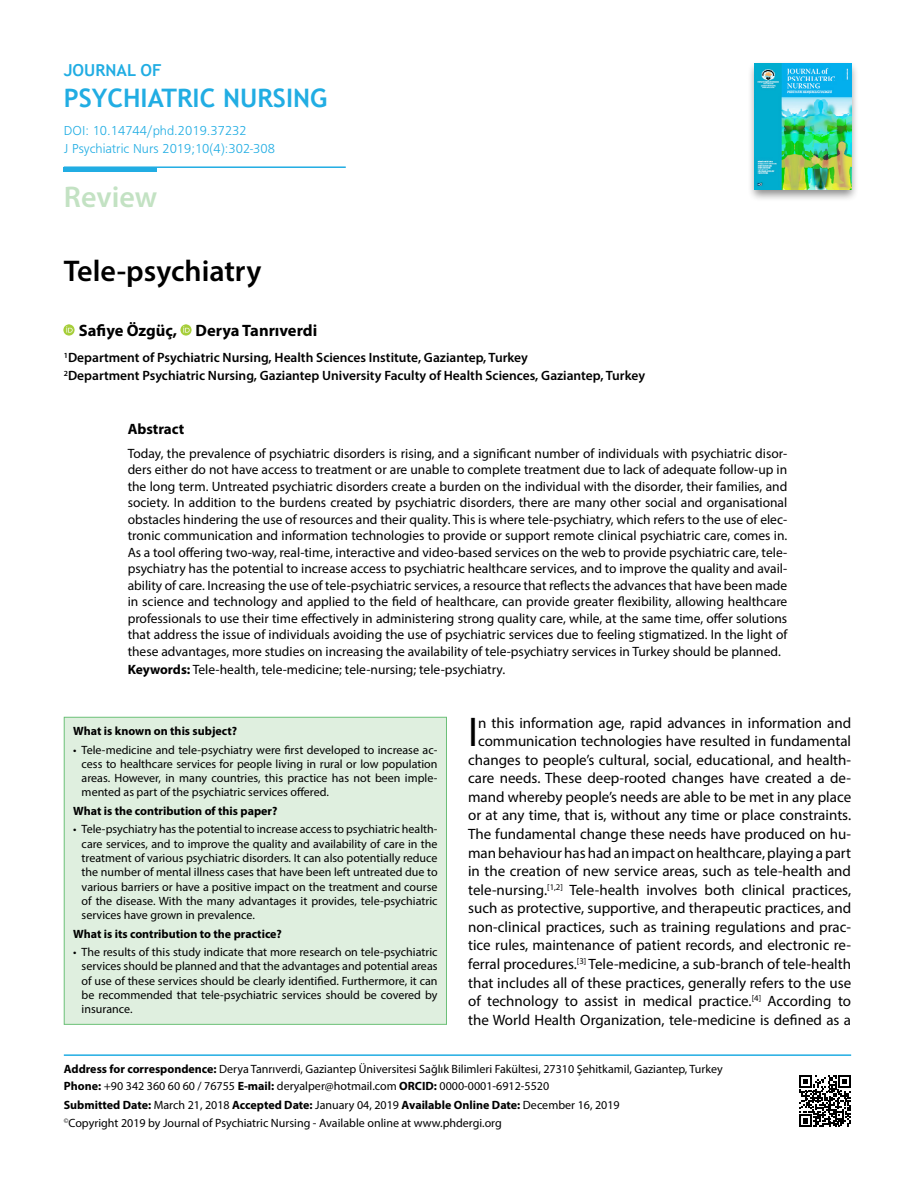
<style>
.page{position:relative;width:915px;height:1191px;background:#fff}
.page>*{position:absolute;margin:0;border:0;box-sizing:border-box;transform-origin:0 0}
.t1{font:41.7px "Myriad Pro";color:#000}
.t2{font:600 30px "Myriad Pro";color:#000}
.t3{font:600 30px "Myriad Pro";color:#c3e2c3}
.t4{font:700 25.5px "Trebuchet MS";color:#21ade3}
.t5{font:700 16.5px "Myriad Pro";color:#000}
.t6{font:700 16.5px "Trebuchet MS";color:#21ade3}
.t7{font:15px/18.6px "Myriad Pro";color:#000;text-align:right}
.t8{font:700 15px "Myriad Pro";color:#000}
.t9{font:13.5px/16.5px "Myriad Pro";color:#000;text-align:justify}
.t10{font:600 13.5px/18px "Myriad Pro";color:#000}
.t11{font:13.5px/18px "Frugal Normal Tr";color:#21ade3}
.t12{font:12px/14.2px "Myriad Pro";color:#000;text-align:justify}
.t13{font:700 12px "Myriad Pro";color:#000}
.s1{font-weight:700}
</style>
<div class="page">
<hr style="left:64px;top:1054px;width:786px;height:2px;background:#21ade3">
<hr style="left:64px;top:166px;width:281px;height:2px;background:#21ade3">
<div style="left:746px;top:60px;width:112px;height:143px;background:#000;opacity:.45"></div>
<img style="left:754px;top:64px;width:96px;height:126px">
<div style="left:64px;top:167px;width:93px;height:5px;background:#21ade3"></div>
<svg style="left:64px;top:325px;width:11px;height:11px"></svg>
<svg style="left:180px;top:325px;width:11px;height:11px"></svg>
<svg style="left:799px;top:1075px;width:51px;height:52px"></svg>
<div style="left:64px;top:717px;width:382px;height:307px;background:#dfefdf;border:1px solid #6bc077"></div>
<p class="t6" style="left:64px;top:60px;width:99px">JOURNAL OF</p>
<h3 class="t4" style="left:64px;top:82px;width:265px">PSYCHIATRIC NURSING</h3>
<p class="t11" style="left:64px;top:122px;width:213px">DOI: 10.14744/phd.2019.37232<br>J Psychiatric Nurs 2019;10(4):302-308</p>
<h2 class="t3" style="left:64px;top:177px;width:95px">Review</h2>
<h2 class="t2" style="left:64px;top:252px;width:199px">Tele-psychiatry</h2>
<p class="t5" style="left:79px;top:319px;width:240px">Safiye Özgüç, Derya Tanrıverdi</p>
<p class="t10" style="left:64px;top:348px;width:582px"><sup>1</sup>Department of Psychiatric Nursing, Health Sciences Institute, Gaziantep, Turkey<br><sup>2</sup>Department Psychiatric Nursing, Gaziantep University Faculty of Health Sciences, Gaziantep, Turkey</p>
<p class="t8" style="left:128px;top:419px;width:58px">Abstract</p>
<p class="t9" style="left:128px;top:444px;width:661px">Today, the prevalence of psychiatric disorders is rising, and a significant number of individuals with psychiatric disor&shy;ders either do not have access to treatment or are unable to complete treatment due to lack of adequate follow-up in the long term. Untreated psychiatric disorders create a burden on the individual with the disorder, their families, and society. In addition to the burdens created by psychiatric disorders, there are many other social and organisational obstacles hindering the use of resources and their quality. This is where tele-psychiatry, which refers to the use of elec&shy;tronic communication and information technologies to provide or support remote clinical psychiatric care, comes in.<br>As a tool offering two-way, real-time, interactive and video-based services on the web to provide psychiatric care, tele&shy;psychiatry has the potential to increase access to psychiatric healthcare services, and to improve the quality and avail&shy;ability of care. Increasing the use of tele-psychiatric services, a resource that reflects the advances that have been made in science and technology and applied to the field of healthcare, can provide greater flexibility, allowing healthcare professionals to use their time effectively in administering strong quality care, while, at the same time, offer solutions that address the issue of individuals avoiding the use of psychiatric services due to feeling stigmatized. In the light of these advantages, more studies on increasing the availability of tele-psychiatry services in Turkey should be planned.</p>
<p class="t9" style="left:128px;top:661px;width:379px"><span class="s1">Keywords:</span> Tele-health, tele-medicine; tele-nursing; tele-psychiatry.</p>
<p class="t13" style="left:73px;top:723px;width:165px">What is known on this subject?</p>
<p class="t12" style="left:82px;top:742px;width:357px;text-indent:-9px">• Tele-medicine and tele-psychiatry were first developed to increase ac&shy;cess to healthcare services for people living in rural or low population areas. However, in many countries, this practice has not been imple&shy;mented as part of the psychiatric services offered.</p>
<p class="t13" style="left:73px;top:803px;width:206px">What is the contribution of this paper?</p>
<p class="t12" style="left:82px;top:822px;width:357px;text-indent:-9px">• Tele-psychiatry has the potential to increase access to psychiatric health&shy;care services, and to improve the quality and availability of care in the treatment of various psychiatric disorders. It can also potentially reduce the number of mental illness cases that have been left untreated due to various barriers or have a positive impact on the treatment and course of the disease. With the many advantages it provides, tele-psychiatric services have grown in prevalence.</p>
<p class="t13" style="left:73px;top:925px;width:210px">What is its contribution to the practice?</p>
<p class="t12" style="left:82px;top:944px;width:357px;text-indent:-9px">• The results of this study indicate that more research on tele-psychiatric services should be planned and that the advantages and potential areas of use of these services should be clearly identified. Furthermore, it can be recommended that tele-psychiatric services should be covered by insurance.</p>
<p class="t7" style="left:468px;top:713px;width:384px">n this information age, rapid advances in information and communication technologies have resulted in fundamental changes to people’s cultural, social, educational, and health&shy;care needs. These deep-rooted changes have created a de&shy;mand whereby people’s needs are able to be met in any place or at any time, that is, without any time or place constraints.<br>The fundamental change these needs have produced on hu&shy;man behaviour has had an impact on healthcare, playing a part in the creation of new service areas, such as tele-health and tele-nursing.<sup>[1,2]</sup> Tele-health involves both clinical practices, such as protective, supportive, and therapeutic practices, and non-clinical practices, such as training regulations and prac&shy;tice rules, maintenance of patient records, and electronic re&shy;ferral procedures.<sup>[3]</sup> Tele-medicine, a sub-branch of tele-health that includes all of these practices, generally refers to the use of technology to assist in medical practice.<sup>[4]</sup> According to the World Health Organization, tele-medicine is defined as a</p>
<h1 class="t1" style="left:468px;top:706px;width:11px">I</h1>
<p class="t12" style="left:64px;top:1061px;width:660px;line-height:16.5px"><span class="s1">Address for correspondence:</span> Derya Tanrıverdi, Gaziantep Üniversitesi Sağlık Bilimleri Fakültesi, 27310 Şehitkamil, Gaziantep, Turkey<br><span class="s1">Phone:</span> +90 342 360 60 60 / 76755 <span class="s1">E-mail:</span> deryalper@hotmail.com <span class="s1">ORCID:</span> 0000-0001-6912-5520</p>
<p class="t12" style="left:64px;top:1095px;width:557px;line-height:18.6px"><span class="s1">Submitted Date:</span> March 21, 2018 <span class="s1">Accepted Date:</span> January 04, 2019 <span class="s1">Available Online Date:</span> December 16, 2019 <sup>©</sup>Copyright 2019 by Journal of Psychiatric Nursing - Available online at www.phdergi.org</p>
</div>
